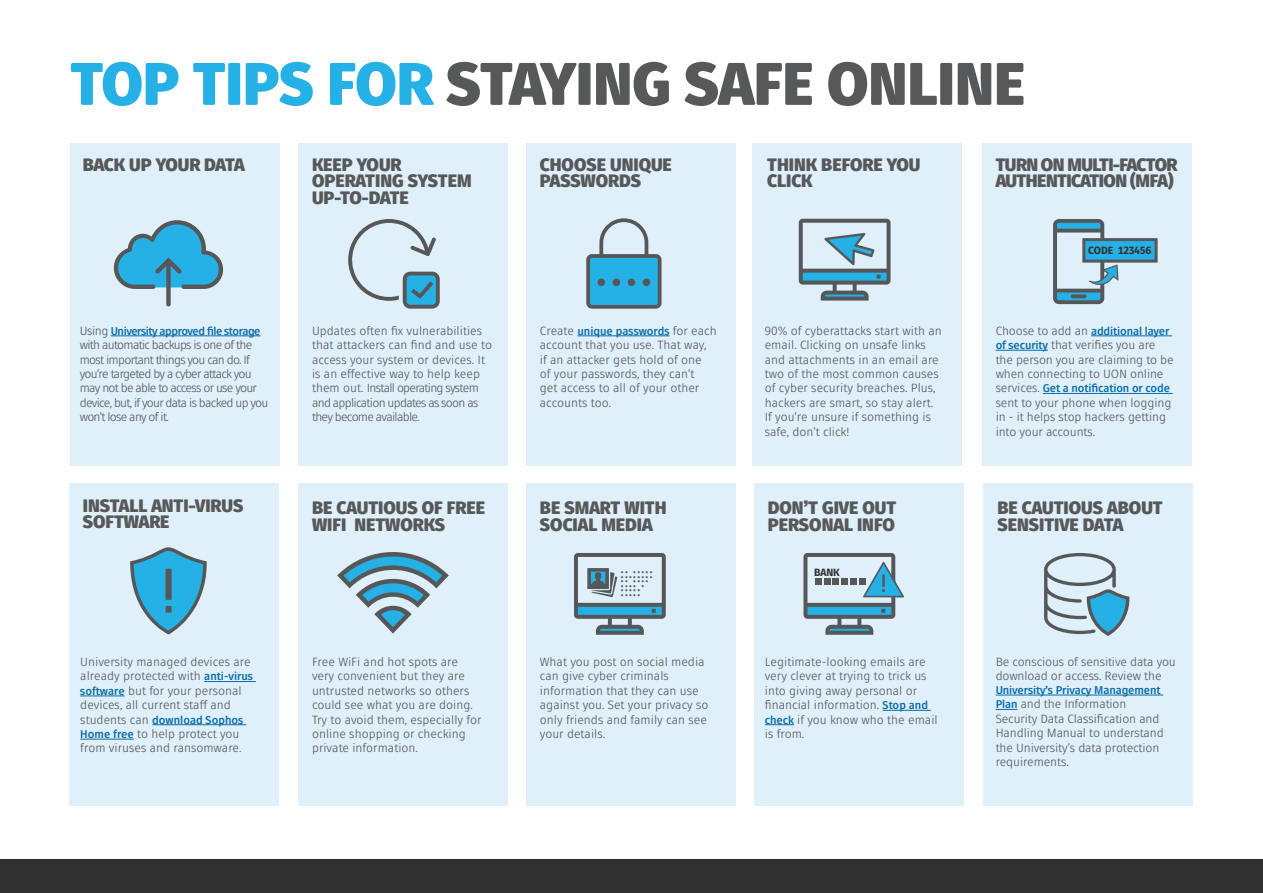
<style>
.page{position:relative;width:1263px;height:893px;background:#fff}
.page>*{position:absolute;margin:0;border:0;box-sizing:border-box;transform-origin:0 0}
.t1{font:900 60px "Fuse V.2 Display";color:#57585a}
.t2{font:900 18px/16.5px "Fuse V.2 Display";color:#57585a}
.t3{font:900 18px/16.5px "Fuse V.2 Display";letter-spacing:-.03em;color:#57585a}
.t4{font:18px "Minion Pro";color:#57585a}
.t5{font:12px/14.4px "Fuse V.2 Display";color:#57585a}
.t6{font:12px/14.4px "Fuse V.2 Display";letter-spacing:-.06em;color:#57585a}
.t7{font:700 11.25px "Fuse V.2 Display";letter-spacing:-.01em;color:#0a6ca8}
.t8{font:700 11.25px "Fuse V.2 Display";letter-spacing:-.04em;color:#0a6ca8}
.t9{font:800 10.5px "Fuse V.2 Display";color:#313131}
.t10{font:800 10.5px "Fuse V.2 Display";color:#313232}
.s1{color:#26b1e6}
.s2{font-weight:400;font-size:12px;color:#57585a}
.s3{font-weight:700;font-size:11.25px;color:#0a6ca8}
</style>
<div class="page">
<div style="left:70px;top:143px;width:210px;height:322px;background:#e0f0fa"></div>
<div style="left:298px;top:143px;width:209px;height:322px;background:#e0f0fa"></div>
<div style="left:982px;top:143px;width:209px;height:322px;background:#e0f0fa"></div>
<div style="left:69px;top:484px;width:209px;height:322px;background:#e0f0fa"></div>
<div style="left:752px;top:143px;width:209px;height:322px;background:#e0f0fa"></div>
<div style="left:298px;top:484px;width:209px;height:322px;background:#e0f0fa"></div>
<div style="left:526px;top:484px;width:209px;height:322px;background:#e0f0fa"></div>
<div style="left:754px;top:484px;width:209px;height:322px;background:#e0f0fa"></div>
<div style="left:984px;top:484px;width:209px;height:322px;background:#e0f0fa"></div>
<div style="left:526px;top:143px;width:209px;height:322px;background:#e0f0fa"></div>
<hr style="left:111px;top:336px;width:150px;height:1px;background:#0a6ca8">
<hr style="left:577px;top:336px;width:92px;height:1px;background:#0a6ca8">
<hr style="left:204px;top:681px;width:52px;height:1px;background:#0a6ca8">
<hr style="left:80px;top:696px;width:45px;height:1px;background:#0a6ca8">
<hr style="left:152px;top:724px;width:94px;height:1px;background:#0a6ca8">
<hr style="left:80px;top:739px;width:54px;height:1px;background:#0a6ca8">
<hr style="left:883px;top:710px;width:48px;height:1px;background:#0a6ca8">
<svg style="left:765px;top:724px;width:29px;height:1px"></svg>
<hr style="left:1091px;top:336px;width:81px;height:1px;background:#0a6ca8">
<hr style="left:996px;top:350px;width:52px;height:1px;background:#0a6ca8">
<hr style="left:1043px;top:393px;width:130px;height:1px;background:#0a6ca8">
<hr style="left:996px;top:695px;width:167px;height:1px;background:#0a6ca8">
<svg style="left:996px;top:709px;width:21px;height:1px"></svg>
<svg style="left:114px;top:220px;width:109px;height:87px"></svg>
<svg style="left:348px;top:219px;width:92px;height:90px"></svg>
<svg style="left:586px;top:218px;width:75px;height:91px"></svg>
<svg style="left:130px;top:547px;width:77px;height:87px"></svg>
<div style="left:1082px;top:238px;width:75px;height:25px;background:#26b1e6;border:3px solid #565759"></div>
<svg style="left:1053px;top:219px;width:65px;height:85px"></svg>
<svg style="left:337px;top:552px;width:112px;height:82px"></svg>
<svg style="left:799px;top:218px;width:91px;height:83px"></svg>
<svg style="left:803px;top:553px;width:101px;height:82px"></svg>
<svg style="left:574px;top:553px;width:92px;height:82px"></svg>
<div style="left:815px;top:578px;width:7px;height:7px;background:#565759"></div>
<div style="left:824px;top:578px;width:6px;height:7px;background:#565759"></div>
<div style="left:832px;top:578px;width:7px;height:7px;background:#565759"></div>
<div style="left:841px;top:578px;width:7px;height:7px;background:#565759"></div>
<div style="left:850px;top:578px;width:7px;height:7px;background:#565759"></div>
<div style="left:859px;top:578px;width:7px;height:7px;background:#565759"></div>
<div style="left:0;top:859px;width:1263px;height:34px;background:#313131"></div>
<svg style="left:1044px;top:553px;width:85px;height:83px"></svg>
<h1 class="t1" style="left:70px;top:43px;width:956px"><span class="s1">TOP TIPS FOR</span> STAYING SAFE ONLINE</h1>
<h2 class="t2" style="left:83px;top:156px;width:163px">BACK UP YOUR DATA</h2>
<h2 class="t2" style="left:312px;top:156px;width:161px">KEEP YOUR<br>OPERATING SYSTEM<br>UP-TO-DATE</h2>
<p class="t8" style="left:80px;top:324px;width:182px"><span class="s2">Using</span> University approved file storage</p>
<p class="t6" style="left:80px;top:338px;width:190px">with automatic backups is one of the most important things you can do. If you’re targeted by a cyber attack you may not be able to access or use your device, but, if your data is backed up you won’t lose any of it.</p>
<h2 class="t2" style="left:83px;top:497px;width:162px">INSTALL ANTI-VIRUS<br>SOFTWARE</h2>
<p class="t5" style="left:312px;top:323px;width:181px">Updates often fix vulnerabilities that attackers can find and use to access your system or devices. It is an effective way to help keep them out. Install operating system and application updates as soon as they become available.</p>
<h2 class="t2" style="left:312px;top:500px;width:175px">BE CAUTIOUS OF FREE<br>WIFI NETWORKS</h2>
<p class="t5" style="left:80px;top:655px;width:174px">University managed devices are already protected with <span class="s3">anti-virus software</span> but for your personal devices, all current staff and</p>
<p class="t7" style="left:80px;top:713px;width:165px"><span class="s2">students can</span> download Sophos</p>
<p class="t5" style="left:80px;top:727px;width:163px"><span class="s3">Home free</span> to help protect you from viruses and ransomware.</p>
<p class="t5" style="left:312px;top:655px;width:171px">Free WiFi and hot spots are very convenient but they are untrusted networks so others could see what you are doing.<br>Try to avoid them, especially for online shopping or checking private information.</p>
<h2 class="t2" style="left:540px;top:156px;width:134px">CHOOSE UNIQUE<br>PASSWORDS</h2>
<p class="t7" style="left:540px;top:324px;width:178px"><span class="s2">Create</span> unique passwords <span class="s2">for each</span></p>
<p class="t5" style="left:540px;top:338px;width:168px">account that you use. That way, if an attacker gets hold of one of your passwords, they can’t get access to all of your other accounts too.</p>
<h2 class="t2" style="left:540px;top:500px;width:128px">BE SMART WITH<br>SOCIAL MEDIA</h2>
<h2 class="t4" style="left:620px;top:555px;width:34px">.. .....</h2>
<h2 class="t4" style="left:620px;top:560px;width:34px">........</h2>
<h2 class="t4" style="left:620px;top:564px;width:30px">.. ....</h2>
<h2 class="t4" style="left:620px;top:569px;width:26px">.... .</h2>
<h2 class="t4" style="left:620px;top:573px;width:22px">.....</h2>
<h2 class="t4" style="left:620px;top:578px;width:22px">.....</h2>
<p class="t5" style="left:540px;top:655px;width:170px">What you post on social media can give cyber criminals information that they can use against you. Set your privacy so only friends and family can see your details.</p>
<h2 class="t2" style="left:767px;top:156px;width:155px">THINK BEFORE YOU<br>CLICK</h2>
<p class="t5" style="left:765px;top:324px;width:179px">90% of cyberattacks start with an email. Clicking on unsafe links and attachments in an email are two of the most common causes of cyber security breaches. Plus, hackers are smart, so stay alert.<br>If you’re unsure if something is safe, don’t click!</p>
<h2 class="t3" style="left:996px;top:156px;width:183px">TURN ON MULTI-FACTOR<br>AUTHENTICATION (MFA)</h2>
<p class="t9" style="left:1088px;top:243px;width:65px">CODE 123456</p>
<p class="t7" style="left:996px;top:324px;width:175px"><span class="s2">Choose to add an</span> additional layer</p>
<p class="t5" style="left:996px;top:338px;width:179px"><span class="s3">of security</span> that verifies you are the person you are claiming to be when connecting to UON online</p>
<p class="t7" style="left:996px;top:381px;width:176px"><span class="s2">services.</span> Get a notification or code</p>
<p class="t5" style="left:996px;top:395px;width:177px">sent to your phone when logging in - it helps stop hackers getting into your accounts.</p>
<h2 class="t2" style="left:768px;top:500px;width:130px">DON’T GIVE OUT<br>PERSONAL INFO</h2>
<h2 class="t2" style="left:997px;top:500px;width:167px">BE CAUTIOUS ABOUT<br>SENSITIVE DATA</h2>
<p class="t10" style="left:814px;top:566px;width:27px">BANK</p>
<p class="t5" style="left:765px;top:655px;width:174px">Legitimate-looking emails are very clever at trying to trick us into giving away personal or financial information. <span class="s3">Stop and check</span> if you know who the email is from.</p>
<p class="t5" style="left:996px;top:655px;width:182px">Be conscious of sensitive data you download or access. Review the</p>
<p class="t7" style="left:996px;top:683px;width:166px">University’s Privacy Management</p>
<p class="t5" style="left:996px;top:697px;width:170px"><span class="s3">Plan</span> and the Information<br>Security Data Classification and<br>Handling Manual to understand the University’s data protection requirements.</p>
</div>
